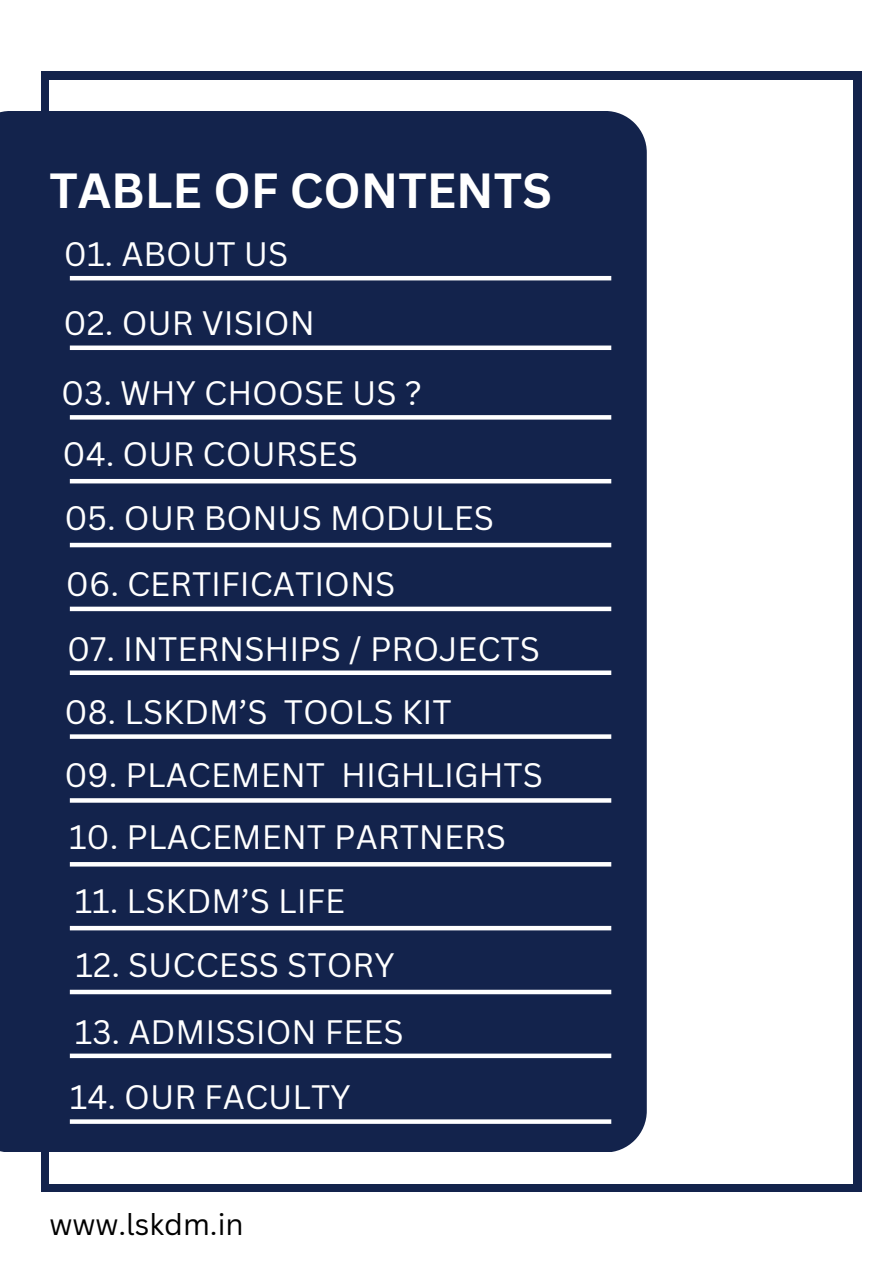
<style>
.page{position:relative;width:894px;height:1264px;background:#fff}
.page>*{position:absolute;margin:0;border:0;box-sizing:border-box;transform-origin:0 0}
.t1{font:700 48px "Canva Sans";color:#fff}
.t2{font:33px "Canva Sans";color:#fff}
.t3{font:29.4px "Canva Sans";color:#000}
</style>
<div class="page">
<div style="left:41px;top:71px;width:819px;height:1120px;background:#13234c"></div>
<div style="left:49px;top:80px;width:803px;height:1103px;background:#fff"></div>
<div style="left:0;top:111px;width:646px;height:1040px;background:#13234c"></div>
<hr style="left:70px;top:276px;width:541px;height:4px;background:#fff">
<div style="left:70px;top:345px;width:541px;height:5px;background:#fff"></div>
<svg style="left:70px;top:415px;width:541px;height:4px"></svg>
<hr style="left:70px;top:479px;width:541px;height:4px;background:#fff">
<hr style="left:70px;top:543px;width:541px;height:4px;background:#fff">
<div style="left:70px;top:606px;width:541px;height:5px;background:#fff"></div>
<div style="left:70px;top:670px;width:541px;height:5px;background:#fff"></div>
<svg style="left:70px;top:734px;width:541px;height:4px"></svg>
<svg style="left:70px;top:798px;width:541px;height:4px"></svg>
<svg style="left:70px;top:862px;width:541px;height:4px"></svg>
<div style="left:70px;top:925px;width:541px;height:5px;background:#fff"></div>
<div style="left:70px;top:989px;width:541px;height:5px;background:#fff"></div>
<div style="left:70px;top:1053px;width:541px;height:5px;background:#fff"></div>
<svg style="left:70px;top:1119px;width:541px;height:4px"></svg>
<h1 class="t1" style="left:49px;top:157px;width:503px">TABLE OF CONTENTS</h1>
<h2 class="t2" style="left:64px;top:230px;width:226px">01. ABOUT US</h2>
<h2 class="t2" style="left:64px;top:300px;width:253px">02. OUR VISION</h2>
<h2 class="t2" style="left:61px;top:370px;width:362px">03. WHY CHOOSE US ?</h2>
<h2 class="t2" style="left:63px;top:430px;width:297px">04. OUR COURSES</h2>
<h2 class="t2" style="left:64px;top:494px;width:431px">05. OUR BONUS MODULES</h2>
<h2 class="t2" style="left:66px;top:561px;width:331px">06. CERTIFICATIONS</h2>
<h2 class="t2" style="left:67px;top:625px;width:474px">07. INTERNSHIPS / PROJECTS</h2>
<h2 class="t2" style="left:64px;top:689px;width:389px">08. LSKDM’S TOOLS KIT</h2>
<h2 class="t2" style="left:64px;top:751px;width:480px">09. PLACEMENT HIGHLIGHTS</h2>
<h2 class="t2" style="left:69px;top:813px;width:438px">10. PLACEMENT PARTNERS</h2>
<h2 class="t2" style="left:75px;top:877px;width:272px">11. LSKDM’S LIFE</h2>
<h2 class="t2" style="left:76px;top:941px;width:320px">12. SUCCESS STORY</h2>
<h2 class="t2" style="left:75px;top:1008px;width:330px">13. ADMISSION FEES</h2>
<h2 class="t2" style="left:70px;top:1073px;width:282px">14. OUR FACULTY</h2>
<p class="t3" style="left:49px;top:1203px;width:196px">www.lskdm.in</p>
</div>
